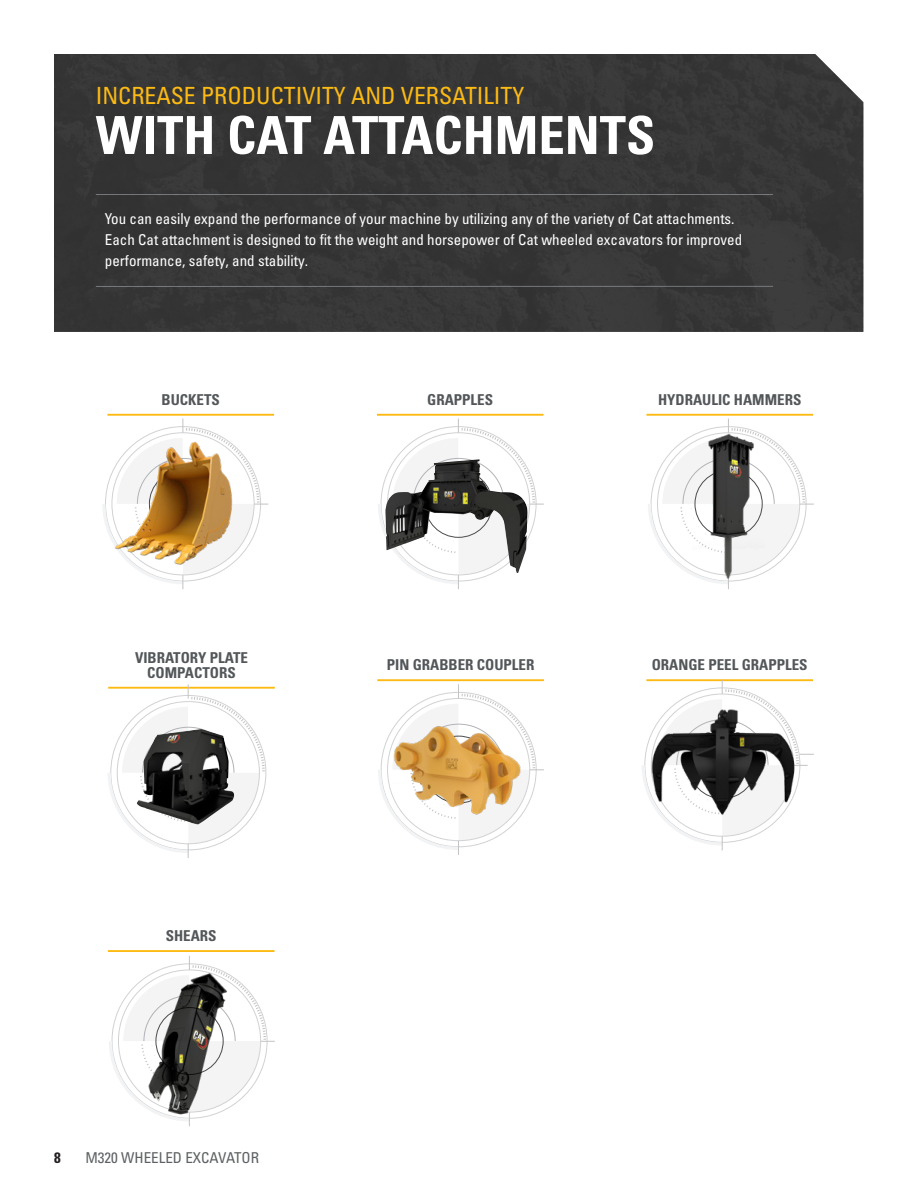
<style>
.page{position:relative;width:918px;height:1188px;background:#fff}
.page>*{position:absolute;margin:0;border:0;box-sizing:border-box;transform-origin:0 0}
.t1{font:52.5px "Univers LTCYR 67 Bold Cond";color:#fff}
.t2{font:condensed 23.7px "Univers LTCYR 57";color:#fcba13}
.t3{font:condensed 15px/21px "Univers LTCYR 57";color:#fff}
.t4{font:15px/15px "Univers LTCYR 67 Bold Cond";color:#535759;text-align:center}
.t5{font:condensed 15px "Univers LTCYR 57";color:#5d6163}
.t6{font:15px "Univers LTCYR 67 Bold Cond";color:#231f20}
</style>
<div class="page">
<div style="left:54px;top:54px;width:809px;height:278px;background:#363637"></div>
<hr style="left:96px;top:194px;width:677px;height:1px;background:#bcc2c6">
<hr style="left:96px;top:286px;width:677px;height:1px;background:#bcc2c6">
<hr style="left:107px;top:414px;width:167px;height:2px;background:#fcba13">
<hr style="left:646px;top:679px;width:167px;height:2px;background:#fcba13">
<svg style="left:103px;top:419px;width:165px;height:170px"></svg>
<hr style="left:377px;top:414px;width:167px;height:2px;background:#fcba13">
<hr style="left:108px;top:950px;width:167px;height:2px;background:#fcba13">
<svg style="left:109px;top:956px;width:166px;height:170px"></svg>
<svg style="left:378px;top:419px;width:166px;height:170px"></svg>
<hr style="left:646px;top:414px;width:167px;height:2px;background:#fcba13">
<hr style="left:108px;top:687px;width:167px;height:2px;background:#fcba13">
<hr style="left:377px;top:679px;width:167px;height:2px;background:#fcba13">
<svg style="left:378px;top:684px;width:166px;height:171px"></svg>
<svg style="left:642px;top:680px;width:172px;height:170px"></svg>
<svg style="left:108px;top:684px;width:157px;height:174px"></svg>
<svg style="left:648px;top:419px;width:166px;height:170px"></svg>
<img style="left:391px;top:724px;width:133px;height:95px">
<img style="left:647px;top:698px;width:151px;height:136px">
<img style="left:137px;top:729px;width:64px;height:90px">
<img style="left:692px;top:429px;width:73px;height:154px">
<img style="left:106px;top:440px;width:138px;height:125px">
<img style="left:385px;top:459px;width:143px;height:114px">
<img style="left:122px;top:973px;width:127px;height:142px">
<h2 class="t2" style="left:96px;top:81px;width:430px">INCREASE PRODUCTIVITY AND VERSATILITY</h2>
<h1 class="t1" style="left:96px;top:103px;width:561px">WITH CAT ATTACHMENTS</h1>
<p class="t3" style="left:105px;top:208px;width:639px">You can easily expand the performance of your machine by utilizing any of the variety of Cat attachments.<br>Each Cat attachment is designed to fit the weight and horsepower of Cat wheeled excavators for improved performance, safety, and stability.</p>
<p class="t4" style="left:162px;top:392px;width:60px">BUCKETS</p>
<p class="t4" style="left:427px;top:392px;width:67px">GRAPPLES</p>
<p class="t4" style="left:135px;top:650px;width:114px">VIBRATORY PLATE<br>COMPACTORS</p>
<p class="t4" style="left:387px;top:657px;width:149px">PIN GRABBER COUPLER</p>
<p class="t4" style="left:166px;top:928px;width:52px">SHEARS</p>
<p class="t6" style="left:54px;top:1148px;width:8px">8</p>
<p class="t5" style="left:86px;top:1148px;width:175px">M320 WHEELED EXCAVATOR</p>
<p class="t4" style="left:658px;top:392px;width:145px">HYDRAULIC HAMMERS</p>
<p class="t4" style="left:652px;top:657px;width:157px">ORANGE PEEL GRAPPLES</p>
</div>
